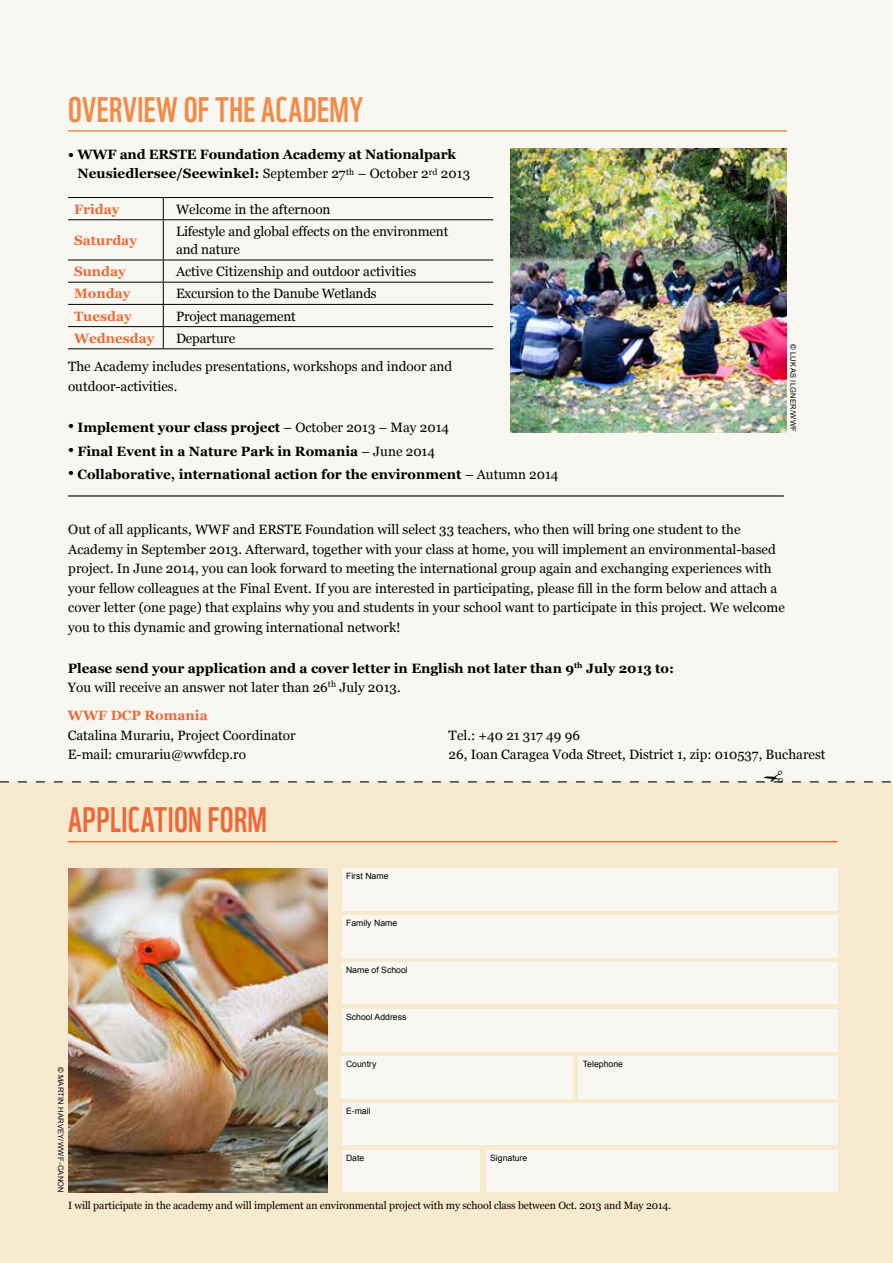
<style>
.page{position:relative;width:893px;height:1263px;background:#f8f7f1}
.page>*{position:absolute;margin:0;border:0;box-sizing:border-box;transform-origin:0 0}
.t1{font:34.5px "WWF";letter-spacing:.015em;color:#f08c48}
.t2{font:34.5px "WWF";letter-spacing:.01em;color:#eb6a39}
.t3{font:13.5px/19.5px "Georgia";color:#000}
.t4{font:700 13.5px/19.5px "Georgia";color:#000}
.t5{font:700 13.5px "Georgia";color:#eb6a39}
.t6{font:10.5px "Georgia";letter-spacing:-.01em;color:#000}
.t7{font:8.7px "Arial";color:#000}
.t8{font:7.5px "Arial";letter-spacing:.04em;color:#000}
.s1{font-weight:400}
</style>
<div class="page">
<div style="left:0;top:782px;width:893px;height:481px;background:#f8eace"></div>
<div style="left:342px;top:868px;width:496px;height:42px;background:#f8f7f1"></div>
<div style="left:342px;top:962px;width:496px;height:42px;background:#f8f7f1"></div>
<div style="left:342px;top:1009px;width:496px;height:42px;background:#f8f7f1"></div>
<div style="left:342px;top:915px;width:496px;height:42px;background:#f8f7f1"></div>
<div style="left:342px;top:1056px;width:231px;height:42px;background:#f8f7f1"></div>
<div style="left:342px;top:1103px;width:496px;height:42px;background:#f8f7f1"></div>
<div style="left:342px;top:1150px;width:137px;height:42px;background:#f8f7f1"></div>
<div style="left:579px;top:1056px;width:259px;height:42px;background:#f8f7f1"></div>
<div style="left:486px;top:1150px;width:352px;height:42px;background:#f8f7f1"></div>
<hr style="left:68px;top:841px;width:770px;height:1px;background:#eb6a39">
<hr style="left:68px;top:197px;width:95px;height:1px;background:#000">
<hr style="left:163px;top:197px;width:330px;height:1px;background:#000">
<svg style="left:163px;top:198px;width:1px;height:21px"></svg>
<hr style="left:68px;top:219px;width:95px;height:1px;background:#000">
<hr style="left:163px;top:219px;width:330px;height:1px;background:#000">
<hr style="left:163px;top:220px;width:1px;height:40px;background:#000">
<hr style="left:68px;top:260px;width:95px;height:1px;background:#000">
<hr style="left:163px;top:260px;width:330px;height:1px;background:#000">
<hr style="left:68px;top:282px;width:95px;height:1px;background:#000">
<hr style="left:163px;top:282px;width:330px;height:1px;background:#000">
<hr style="left:68px;top:304px;width:95px;height:1px;background:#000">
<hr style="left:163px;top:304px;width:330px;height:1px;background:#000">
<hr style="left:68px;top:326px;width:95px;height:1px;background:#000">
<hr style="left:163px;top:326px;width:330px;height:1px;background:#000">
<svg style="left:163px;top:260px;width:1px;height:88px"></svg>
<hr style="left:68px;top:348px;width:95px;height:1px;background:#000">
<hr style="left:163px;top:348px;width:330px;height:1px;background:#000">
<img style="left:68px;top:868px;width:259px;height:325px">
<hr style="left:68px;top:495px;width:716px;height:1px;background:#000">
<hr style="left:68px;top:130px;width:719px;height:2px;background:#f08c48">
<img style="left:510px;top:148px;width:277px;height:285px">
<svg style="left:0;top:781px;width:891px;height:1px"></svg>
<h1 class="t1" style="left:68px;top:82px;width:297px">OVERVIEW OF THE ACADEMY</h1>
<p class="t4" style="left:77px;top:144px;width:394px;text-indent:-9px">• WWF and ERSTE Foundation Academy at Nationalpark<br>Neusiedlersee/Seewinkel: <span class="s1">September 27</span><sup>th</sup> <span class="s1">– October 2</span><sup>rd</sup> <span class="s1">2013</span></p>
<p class="t5" style="left:74px;top:201px;width:47px">Friday</p>
<p class="t3" style="left:176px;top:199px;width:156px">Welcome in the afternoon</p>
<p class="t5" style="left:74px;top:233px;width:64px">Saturday</p>
<p class="t3" style="left:176px;top:222px;width:274px;line-height:18px">Lifestyle and global effects on the environment and nature</p>
<p class="t5" style="left:74px;top:264px;width:53px">Sunday</p>
<p class="t3" style="left:176px;top:262px;width:242px">Active Citizenship and outdoor activities</p>
<p class="t5" style="left:74px;top:286px;width:58px">Monday</p>
<p class="t3" style="left:176px;top:284px;width:202px">Excursion to the Danube Wetlands</p>
<p class="t5" style="left:74px;top:308px;width:59px">Tuesday</p>
<p class="t3" style="left:176px;top:306px;width:121px">Project management</p>
<p class="t5" style="left:74px;top:330px;width:82px">Wednesday</p>
<p class="t3" style="left:68px;top:324px;width:386px;line-height:28.3px;text-indent:108px">Departure<br>The Academy includes presentations, workshops and indoor and</p>
<p class="t3" style="left:68px;top:376px;width:111px">outdoor-activities.</p>
<p class="t4" style="left:68px;top:417px;width:383px">• Implement your class project <span class="s1">– October 2013 – May 2014</span></p>
<p class="t4" style="left:68px;top:441px;width:369px">• Final Event in a Nature Park in Romania <span class="s1">– June 2014</span></p>
<p class="t4" style="left:68px;top:465px;width:492px">• Collaborative, international action for the environment <span class="s1">– Autumn 2014</span></p>
<p class="t8" style="left:798px;top:344px;width:88px;rotate:90deg">© Lukas I lgner/WWF</p>
<p class="t3" style="left:68px;top:520px;width:718px">Out of all applicants, WWF and ERSTE Foundation will select 33 teachers, who then will bring one student to the Academy in September 2013. Afterward, together with your class at home, you will implement an environmental-based project. In June 2014, you can look forward to meeting the international group again and exchanging experiences with your fellow colleagues at the Final Event. If you are interested in participating, please fill in the form below and attach a cover letter (one page) that explains why you and students in your school want to participate in this project. We welcome you to this dynamic and growing international network!</p>
<p class="t4" style="left:68px;top:658px;width:608px">Please send your application and a cover letter in English not later than 9<sup>th</sup> July 2013 to:<br><span class="s1">You will receive an answer not later than 26</span><sup>th</sup> <span class="s1">July 2013.</span></p>
<p class="t5" style="left:68px;top:708px;width:141px">WWF DCP Romania</p>
<p class="t3" style="left:68px;top:725px;width:229px">Catalina Murariu, Project Coordinator<br>E-mail: cmurariu@wwfdcp.ro</p>
<p class="t3" style="left:449px;top:725px;width:378px">Tel.: +40 21 317 49 96<br>26, Ioan Caragea Voda Street, District 1, zip: 010537, Bucharest</p>
<h1 class="t2" style="left:68px;top:793px;width:201px">APPLICATION FORM</h1>
<p class="t8" style="left:66px;top:1067px;width:127px;rotate:90deg">© Martin HARVEY/WWF-Canon</p>
<p class="t7" style="left:346px;top:870px;width:44px">First Name</p>
<p class="t7" style="left:346px;top:917px;width:53px">Family Name</p>
<p class="t7" style="left:346px;top:964px;width:63px">Name of School</p>
<p class="t7" style="left:346px;top:1011px;width:62px">School Address</p>
<p class="t7" style="left:346px;top:1058px;width:32px">Country</p>
<p class="t7" style="left:346px;top:1105px;width:26px">E-mail</p>
<p class="t7" style="left:346px;top:1152px;width:20px">Date</p>
<p class="t7" style="left:490px;top:1152px;width:39px">Signature</p>
<p class="t7" style="left:583px;top:1058px;width:42px">Telephone</p>
<p class="t6" style="left:68px;top:1200px;width:605px">I will participate in the academy and will implement an environmental project with my school class between Oct. 2013 and May 2014.</p>
</div>
